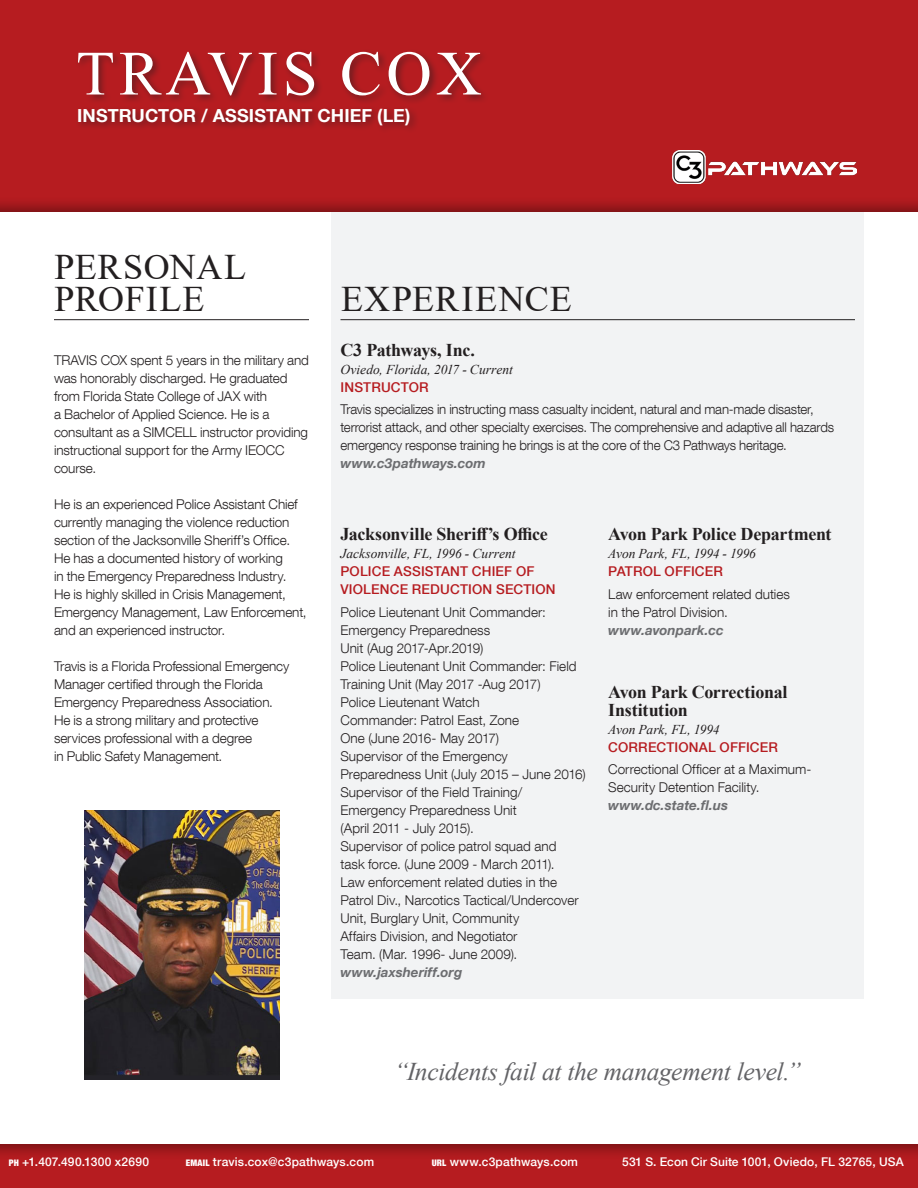
<style>
.page{position:relative;width:918px;height:1188px;background:#fff}
.page>*{position:absolute;margin:0;border:0;box-sizing:border-box;transform-origin:0 0}
.t1{font:63px "Times New Roman";letter-spacing:.07em;color:#fff}
.Main_headings{font:36px/31.5px "Times New Roman";letter-spacing:.025em;color:#231f20}
.Big_quote{font:italic 25.5px "Times New Roman";letter-spacing:-.015em;color:#636366}
.EXP__Company_name{font:700 18px/18px "Times New Roman";letter-spacing:-.015em;color:#231f20}
.t2{font:700 18px "Helvetica Neue LT Com";letter-spacing:.005em;color:#fff}
.body_text{font:300 13.5px/18px "Helvetica Neue LT Com";letter-spacing:-.01em;color:#231f20}
.EXP__Location___Date{font:italic 13.5px "Times New Roman";letter-spacing:-.005em;color:#231f20}
.EXP__job_title{font:500 13.5px/18px "Helvetica Neue LT Com";letter-spacing:.01em;color:#b61c20}
.EXP__website_sample{font:italic 700 13.5px "Helvetica Neue LT Com";color:#6c6d70}
.t3{font:500 12px "Helvetica Neue LT Com";letter-spacing:.015em;color:#fff}
.s1{font-weight:900;font-stretch:condensed;font-size:9px}
</style>
<div class="page">
<div style="left:332px;top:81px;width:532px;height:918px;background:#f2f3f4"></div>
<hr style="left:54px;top:319px;width:255px;height:1px;background:#231f20">
<hr style="left:340px;top:319px;width:515px;height:1px;background:#231f20">
<div style="left:0;top:1142px;width:918px;height:46px;background:#231f20;opacity:.4"></div>
<div style="left:0;top:0;width:918px;height:213px;background:#b61c20"></div>
<div style="left:75px;top:49px;width:415px;height:85px;background:#231f20;opacity:.5"></div>
<img style="left:673px;top:150px;width:183px;height:34px">
<img style="left:84px;top:810px;width:195px;height:270px">
<h1 class="t1" style="left:76px;top:29px;width:407px">TRAVIS COX</h1>
<h3 class="t2" style="left:77px;top:104px;width:335px">INSTRUCTOR / ASSISTANT CHIEF (LE)</h3>
<p class="Main_headings" style="left:55px;top:250px;width:193px">PERSONAL<br>PROFILE</p>
<p class="body_text" style="left:54px;top:350px;width:256px">TRAVIS COX spent 5 years in the military and was honorably discharged. He graduated from Florida State College of JAX with<br>a Bachelor of Applied Science. He is a consultant as a SIMCELL instructor providing instructional support for the Army IEOCC course.</p>
<p class="body_text" style="left:54px;top:494px;width:254px">He is an experienced Police Assistant Chief currently managing the violence reduction section of the Jacksonville Sheriff’s Office.<br>He has a documented history of working<br>in the Emergency Preparedness Industry.<br>He is highly skilled in Crisis Management, Emergency Management, Law Enforcement, and an experienced instructor.</p>
<p class="body_text" style="left:54px;top:656px;width:237px">Travis is a Florida Professional Emergency Manager certified through the Florida Emergency Preparedness Association.<br>He is a strong military and protective services professional with a degree<br>in Public Safety Management.</p>
<p class="Main_headings" style="left:341px;top:282px;width:232px">EXPERIENCE</p>
<p class="EXP__Company_name" style="left:340px;top:340px;width:136px">C3 Pathways, Inc.</p>
<p class="EXP__Location___Date" style="left:340px;top:360px;width:174px">Oviedo, Florida, 2017 - Current</p>
<p class="EXP__job_title" style="left:340px;top:378px;width:90px">INSTRUCTOR</p>
<p class="body_text" style="left:340px;top:400px;width:495px">Travis specializes in instructing mass casualty incident, natural and man-made disaster, terrorist attack, and other specialty exercises. The comprehensive and adaptive all hazards emergency response training he brings is at the core of the C3 Pathways heritage.</p>
<p class="EXP__website_sample" style="left:340px;top:455px;width:147px">www.c3pathways.com</p>
<p class="EXP__Company_name" style="left:340px;top:524px;width:209px">Jacksonville Sheriff’s Office</p>
<p class="EXP__Location___Date" style="left:340px;top:544px;width:177px">Jacksonville, FL, 1996 - Current</p>
<p class="EXP__job_title" style="left:340px;top:562px;width:217px">POLICE ASSISTANT CHIEF OF<br>VIOLENCE REDUCTION SECTION</p>
<p class="body_text" style="left:340px;top:602px;width:207px">Police Lieutenant Unit Commander:<br>Emergency Preparedness<br>Unit (Aug 2017-Apr.2019)</p>
<p class="body_text" style="left:340px;top:656px;width:238px">Police Lieutenant Unit Commander: Field<br>Training Unit (May 2017 -Aug 2017)</p>
<p class="body_text" style="left:340px;top:692px;width:180px">Police Lieutenant Watch<br>Commander: Patrol East, Zone<br>One (June 2016- May 2017)</p>
<p class="body_text" style="left:340px;top:746px;width:247px">Supervisor of the Emergency<br>Preparedness Unit (July 2015 – June 2016)</p>
<p class="body_text" style="left:340px;top:782px;width:183px">Supervisor of the Field Training/<br>Emergency Preparedness Unit (April 2011 - July 2015).</p>
<p class="body_text" style="left:340px;top:836px;width:217px">Supervisor of police patrol squad and task force. (June 2009 - March 2011).</p>
<p class="body_text" style="left:340px;top:872px;width:240px">Law enforcement related duties in the Patrol Div., Narcotics Tactical/Undercover Unit, Burglary Unit, Community<br>Affairs Division, and Negotiator<br>Team. (Mar. 1996- June 2009).</p>
<p class="EXP__website_sample" style="left:340px;top:963px;width:123px">www.jaxsheriff.org</p>
<p class="EXP__Company_name" style="left:608px;top:524px;width:225px">Avon Park Police Department</p>
<p class="EXP__Location___Date" style="left:608px;top:544px;width:149px">Avon Park, FL, 1994 - 1996</p>
<p class="EXP__job_title" style="left:608px;top:562px;width:116px">PATROL OFFICER</p>
<p class="body_text" style="left:608px;top:584px;width:183px">Law enforcement related duties in the Patrol Division.</p>
<p class="EXP__website_sample" style="left:608px;top:621px;width:117px">www.avonpark.cc</p>
<p class="EXP__Company_name" style="left:608px;top:682px;width:181px">Avon Park Correctional<br>Institution</p>
<p class="EXP__Location___Date" style="left:608px;top:720px;width:113px">Avon Park, FL, 1994</p>
<p class="EXP__job_title" style="left:608px;top:738px;width:171px">CORRECTIONAL OFFICER</p>
<p class="body_text" style="left:608px;top:760px;width:205px">Correctional Officer at a Maximum-<br>Security Detention Facility.</p>
<p class="EXP__website_sample" style="left:608px;top:797px;width:121px">www.dc.state.fl.us</p>
<p class="Big_quote" style="left:394px;top:1054px;width:408px">“Incidents fail at the management level.”</p>
<p class="t3" style="left:9px;top:1154px;width:142px"><span class="s1">PH</span> +1.407.490.1300 x2690</p>
<p class="t3" style="left:186px;top:1154px;width:190px"><span class="s1">EMAIL</span> travis.cox@c3pathways.com</p>
<p class="t3" style="left:432px;top:1154px;width:148px"><span class="s1">URL</span> www.c3pathways.com</p>
<p class="t3" style="left:622px;top:1154px;width:283px">531 S. Econ Cir Suite 1001, Oviedo, FL 32765, USA</p>
</div>
